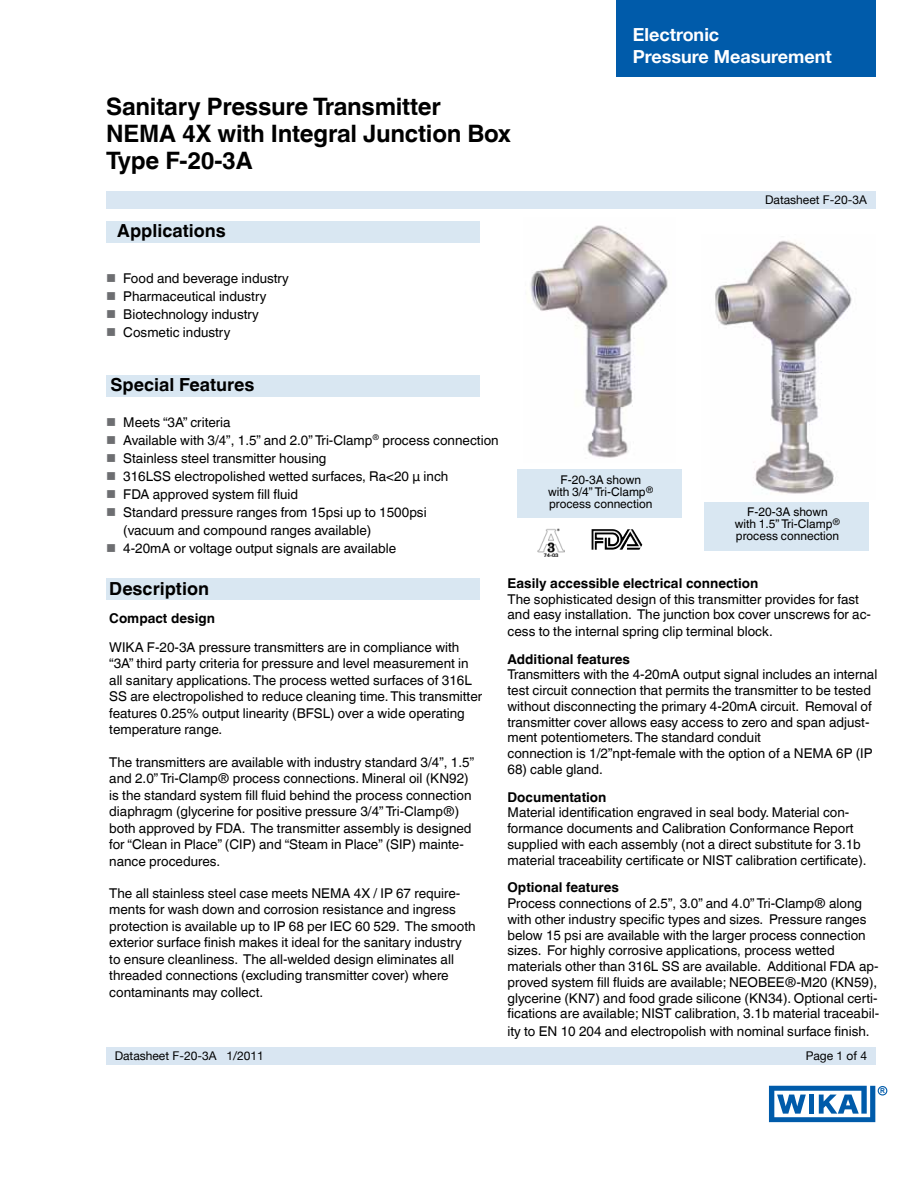
<style>
.page{position:relative;width:918px;height:1188px;background:#fff}
.page>*{position:absolute;margin:0;border:0;box-sizing:border-box;transform-origin:0 0}
.t1{font:700 24px/27px "Helvetica World";letter-spacing:-.01em;color:#000}
.t2{font:700 18px "Helvetica World";color:#000}
.t3{font:700 18px/21.6px "Helvetica Neue";color:#fff}
.t4{font:13.5px/15.8px "Helvetica World";color:#000}
.t5{font:12px/12px "Helvetica World";color:#000;text-align:center}
.t6{font:12px "Helvetica Neue";color:#000}
.t7{font:700 6.75px "Arial";color:#005baa}
.s1{color:#6d6e71}
.s2{font-weight:700}
</style>
<div class="page">
<div style="left:106px;top:1048px;width:769px;height:17px;background:#d9e6f2"></div>
<div style="left:106px;top:191px;width:769px;height:17px;background:#d9e6f2"></div>
<div style="left:616px;top:0;width:259px;height:76px;background:#005baa"></div>
<div style="left:106px;top:578px;width:374px;height:21px;background:#d9e7f2"></div>
<div style="left:518px;top:469px;width:164px;height:49px;background:#d9e7f2"></div>
<img style="left:591px;top:529px;width:51px;height:21px">
<div style="left:704px;top:502px;width:165px;height:49px;background:#d9e7f2"></div>
<img style="left:538px;top:528px;width:27px;height:29px">
<img style="left:530px;top:225px;width:138px;height:233px">
<img style="left:715px;top:240px;width:137px;height:254px">
<div style="left:106px;top:221px;width:374px;height:21px;background:#d9e7f2"></div>
<div style="left:106px;top:375px;width:374px;height:21px;background:#d9e7f2"></div>
<svg style="left:769px;top:1086px;width:106px;height:36px"></svg>
<div style="left:878px;top:1086px;width:9px;height:10px;border:1px solid #005baa;border-radius:50%"></div>
<h1 class="t1" style="left:106px;top:93px;width:406px">Sanitary Pressure Transmitter<br>NEMA 4X with Integral Junction Box<br>Type F-20-3A</h1>
<p class="t3" style="left:633px;top:24px;width:201px">Electronic<br>Pressure Measurement</p>
<p class="t6" style="left:765px;top:193px;width:103px">Datasheet F-20-3A</p>
<p class="t2" style="left:117px;top:221px;width:110px">Applications</p>
<p class="t4" style="left:106px;top:270px;width:184px"><span class="s1">■</span> Food and beverage industry</p>
<p class="t4" style="left:106px;top:288px;width:162px"><span class="s1">■</span> Pharmaceutical industry</p>
<p class="t4" style="left:106px;top:306px;width:154px"><span class="s1">■</span> Biotechnology industry</p>
<p class="t4" style="left:106px;top:324px;width:126px"><span class="s1">■</span> Cosmetic industry</p>
<p class="t2" style="left:111px;top:374px;width:146px">Special Features</p>
<p class="t4" style="left:106px;top:414px;width:126px"><span class="s1">■</span> Meets “3A” criteria</p>
<p class="t4" style="left:106px;top:432px;width:394px"><span class="s1">■</span> Available with 3/4”, 1.5” and 2.0” Tri-Clamp<sup>®</sup> process connection</p>
<p class="t4" style="left:106px;top:450px;width:222px"><span class="s1">■</span> Stainless steel transmitter housing</p>
<p class="t4" style="left:106px;top:468px;width:344px"><span class="s1">■</span> 316LSS electropolished wetted surfaces, Ra&lt;20 µ inch</p>
<p class="t4" style="left:106px;top:486px;width:193px"><span class="s1">■</span> FDA approved system fill fluid</p>
<p class="t4" style="left:123px;top:503px;width:305px;line-height:18px;text-indent:-17px"><span class="s1">■</span> Standard pressure ranges from 15psi up to 1500psi (vacuum and compound ranges available)</p>
<p class="t4" style="left:106px;top:540px;width:291px"><span class="s1">■</span> 4-20mA or voltage output signals are available</p>
<p class="t2" style="left:109px;top:578px;width:101px">Description</p>
<p class="t4" style="left:109px;top:605px;width:352px;line-height:28.5px"><span class="s2">Compact design<br></span>WIKA F-20-3A pressure transmitters are in compliance with</p>
<p class="t4" style="left:109px;top:656px;width:375px;line-height:16.5px">“3A” third party criteria for pressure and level measurement in all sanitary applications. The process wetted surfaces of 316L SS are electropolished to reduce cleaning time. This transmitter features 0.25% output linearity (BFSL) over a wide operating temperature range.</p>
<p class="t4" style="left:109px;top:754px;width:366px;line-height:16.5px">The transmitters are available with industry standard 3/4”, 1.5” and 2.0” Tri-Clamp® process connections. Mineral oil (KN92) is the standard system fill fluid behind the process connection diaphragm (glycerine for positive pressure 3/4” Tri-Clamp®) both approved by FDA. The transmitter assembly is designed for “Clean in Place” (CIP) and “Steam in Place” (SIP) mainte&shy;nance procedures.</p>
<p class="t4" style="left:109px;top:885px;width:368px;line-height:16.5px">The all stainless steel case meets NEMA 4X / IP 67 require&shy;ments for wash down and corrosion resistance and ingress protection is available up to IP 68 per IEC 60 529. The smooth exterior surface finish makes it ideal for the sanitary industry to ensure cleanliness. The all-welded design eliminates all</p>
<p class="t4" style="left:109px;top:968px;width:341px;line-height:16.5px">threaded connections (excluding transmitter cover) where contaminants may collect.</p>
<p class="t6" style="left:115px;top:1049px;width:151px">Datasheet F-20-3A ·1/2011</p>
<p class="t5" style="left:548px;top:474px;width:107px">F-20-3A shown<br>with 3/4” Tri-Clamp<sup>® </sup>process connection</p>
<p class="t5" style="left:735px;top:506px;width:107px">F-20-3A shown<br>with 1.5” Tri-Clamp<sup>® </sup>process connection</p>
<p class="t4" style="left:508px;top:575px;width:365px"><span class="s2">Easily accessible electrical connection<br></span>The sophisticated design of this transmitter provides for fast and easy installation. The junction box cover unscrews for ac&shy;cess to the internal spring clip terminal block.</p>
<p class="t4" style="left:508px;top:651px;width:371px"><span class="s2">Additional features<br></span>Transmitters with the 4-20mA output signal includes an internal test circuit connection that permits the transmitter to be tested without disconnecting the primary 4-20mA circuit. Removal of transmitter cover allows easy access to zero and span adjust&shy;ment potentiometers. The standard conduit<br>connection is 1/2”npt-female with the option of a NEMA 6P (IP</p>
<p class="t4" style="left:508px;top:755px;width:100px;line-height:27.8px">68) cable gland.<br><span class="s2">Documentation</span></p>
<p class="t4" style="left:508px;top:805px;width:361px">Material identification engraved in seal body. Material con&shy;formance documents and Calibration Conformance Report supplied with each assembly (not a direct substitute for 3.1b material traceability certificate or NIST calibration certificate).</p>
<p class="t4" style="left:508px;top:880px;width:373px"><span class="s2">Optional features<br></span>Process connections of 2.5”, 3.0” and 4.0” Tri-Clamp® along with other industry specific types and sizes. Pressure ranges below 15 psi are available with the larger process connection sizes. For highly corrosive applications, process wetted materials other than 316L SS are available. Additional FDA ap&shy;proved system fill fluids are available; NEOBEE®-M20 (KN59), glycerine (KN7) and food grade silicone (KN34). Optional certi-</p>
<p class="t4" style="left:508px;top:1005px;width:373px;line-height:18px">fications are available; NIST calibration, 3.1b material traceabil&shy;ity to EN 10 204 and electropolish with nominal surface finish.</p>
<p class="t6" style="left:806px;top:1048px;width:63px">Page 1 of 4</p>
<p class="t7" style="left:880px;top:1086px;width:6px">R</p>
</div>
